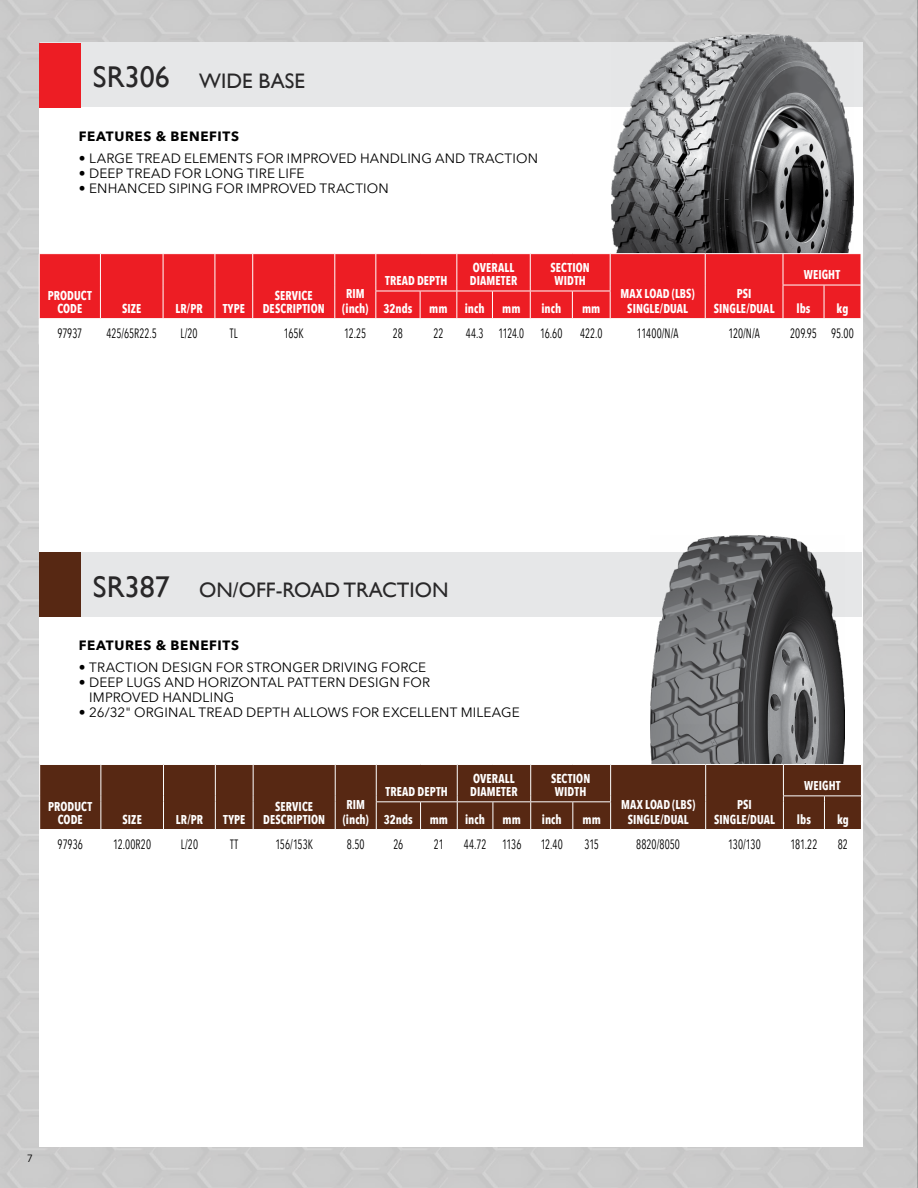
<style>
.page{position:relative;width:918px;height:1188px;background:#cbcbcb}
.page>*{position:absolute;margin:0;border:0;box-sizing:border-box;transform-origin:0 0}
.t1{font:21px "Gill Sans";color:#292829}
.t2{font:13.5px/15px "Avenir Next";letter-spacing:.01em;color:#000}
.t3{font:13.5px "Avenir Next Condensed";letter-spacing:-.005em;color:#000;scale:.8 1}
.t4{font:700 13.5px "Avenir Next";letter-spacing:.05em;color:#000}
.t5{font:13.5px "Avenir Next Condensed";letter-spacing:-.04em;color:#000;scale:.8 1}
.t6{font:700 12.75px/12.6px "Avenir Next Condensed";letter-spacing:.01em;color:#fff;text-align:center;scale:.9 1}
.t7{font:10.5px "Avenir";color:#000}
.s1{font-size:30px}
</style>
<div class="page">
<div style="left:39px;top:122px;width:823px;height:1026px;background:#fff"></div>
<div style="left:39px;top:44px;width:823px;height:296px;background:#fff"></div>
<div style="left:40px;top:43px;width:822px;height:64px;background:#e6e7e8"></div>
<div style="left:39px;top:43px;width:42px;height:64px;background:#ed1d24"></div>
<img style="left:611px;top:34px;width:243px;height:219px">
<div style="left:40px;top:552px;width:822px;height:65px;background:#e6e7e8"></div>
<div style="left:39px;top:552px;width:42px;height:65px;background:#572813"></div>
<div style="left:40px;top:254px;width:821px;height:31px;background:#ed1d24"></div>
<hr style="left:100px;top:254px;width:1px;height:31px;background:#fff">
<hr style="left:163px;top:254px;width:1px;height:31px;background:#fff">
<hr style="left:215px;top:254px;width:1px;height:31px;background:#fff">
<hr style="left:252px;top:254px;width:1px;height:31px;background:#fff">
<hr style="left:334px;top:254px;width:1px;height:31px;background:#fff">
<hr style="left:375px;top:254px;width:1px;height:31px;background:#fff">
<hr style="left:456px;top:254px;width:1px;height:31px;background:#fff">
<hr style="left:530px;top:254px;width:1px;height:31px;background:#fff">
<hr style="left:610px;top:254px;width:1px;height:31px;background:#fff">
<hr style="left:705px;top:254px;width:1px;height:31px;background:#fff">
<hr style="left:783px;top:254px;width:1px;height:31px;background:#fff">
<svg style="left:39px;top:285px;width:822px;height:34px;background:#ee2a30"></svg>
<img style="left:650px;top:535px;width:195px;height:229px">
<div style="left:40px;top:765px;width:821px;height:31px;background:#572813"></div>
<hr style="left:100px;top:765px;width:1px;height:31px;background:#fff">
<hr style="left:163px;top:765px;width:1px;height:31px;background:#fff">
<hr style="left:215px;top:765px;width:1px;height:31px;background:#fff">
<hr style="left:253px;top:765px;width:1px;height:31px;background:#fff">
<hr style="left:335px;top:765px;width:1px;height:31px;background:#fff">
<hr style="left:376px;top:765px;width:1px;height:31px;background:#fff">
<hr style="left:457px;top:765px;width:1px;height:31px;background:#fff">
<hr style="left:530px;top:765px;width:1px;height:31px;background:#fff">
<hr style="left:610px;top:765px;width:1px;height:31px;background:#fff">
<hr style="left:705px;top:765px;width:1px;height:31px;background:#fff">
<hr style="left:783px;top:765px;width:1px;height:31px;background:#fff">
<svg style="left:39px;top:796px;width:823px;height:34px;background:#603420"></svg>
<h1 class="t1" style="left:93px;top:68px;width:213px"><span class="s1">SR306</span> WIDE BASE</h1>
<p class="t4" style="left:79px;top:125px;width:162px">FEATURES &amp; BENEFITS</p>
<p class="t2" style="left:79px;top:150px;width:461px">• LARGE TREAD ELEMENTS FOR IMPROVED HANDLING AND TRACTION</p>
<p class="t2" style="left:79px;top:165px;width:227px">• DEEP TREAD FOR LONG TIRE LIFE</p>
<p class="t2" style="left:79px;top:180px;width:311px">• ENHANCED SIPING FOR IMPROVED TRACTION</p>
<p class="t6" style="left:385px;top:274px;width:71px">TREAD DEPTH</p>
<p class="t6" style="left:470px;top:262px;width:54px;text-align:left">OVERALL<br>DIAMETER</p>
<p class="t6" style="left:551px;top:262px;width:45px">SECTION<br>WIDTH</p>
<p class="t6" style="left:804px;top:268px;width:42px">WEIGHT</p>
<p class="t6" style="left:48px;top:289px;width:51px">PRODUCT<br>CODE</p>
<p class="t6" style="left:122px;top:302px;width:23px">SIZE</p>
<p class="t6" style="left:175px;top:302px;width:32px">LR/PR</p>
<p class="t6" style="left:223px;top:302px;width:26px">TYPE</p>
<p class="t6" style="left:263px;top:289px;width:70px">SERVICE<br>DESCRIPTION</p>
<p class="t6" style="left:342px;top:286px;width:30px;line-height:14.7px;text-align:left">RIM (inch)</p>
<p class="t6" style="left:621px;top:286px;width:84px;line-height:14.7px">MAX LOAD (LBS)<br>SINGLE/DUAL</p>
<p class="t6" style="left:714px;top:286px;width:69px;line-height:14.7px">PSI<br>SINGLE/DUAL</p>
<p class="t6" style="left:383px;top:302px;width:34px">32nds</p>
<p class="t6" style="left:429px;top:302px;width:22px">mm</p>
<p class="t6" style="left:465px;top:302px;width:24px">inch</p>
<p class="t6" style="left:502px;top:302px;width:22px">mm</p>
<p class="t6" style="left:541px;top:302px;width:24px">inch</p>
<p class="t6" style="left:582px;top:302px;width:22px">mm</p>
<p class="t6" style="left:797px;top:302px;width:17px">lbs</p>
<p class="t6" style="left:837px;top:302px;width:15px">kg</p>
<p class="t3" style="left:57px;top:322px;width:33px">97937</p>
<p class="t3" style="left:107px;top:322px;width:65px">425/65R22.5</p>
<p class="t3" style="left:180px;top:322px;width:23px">L/20</p>
<p class="t3" style="left:230px;top:322px;width:11px">TL</p>
<p class="t3" style="left:284px;top:322px;width:26px">165K</p>
<p class="t3" style="left:344px;top:322px;width:29px">12.25</p>
<p class="t3" style="left:393px;top:322px;width:14px">28</p>
<p class="t3" style="left:433px;top:322px;width:14px">22</p>
<p class="t5" style="left:466px;top:322px;width:123px">44.3 1124.0 16.60</p>
<p class="t3" style="left:580px;top:322px;width:29px">422.0</p>
<p class="t3" style="left:637px;top:322px;width:53px">11400/N/A</p>
<p class="t3" style="left:728px;top:322px;width:41px">120/N/A</p>
<p class="t3" style="left:790px;top:322px;width:81px">209.95 95.00</p>
<h1 class="t1" style="left:93px;top:578px;width:357px"><span class="s1">SR387</span> ON/OFF-ROAD TRACTION</h1>
<p class="t4" style="left:79px;top:634px;width:162px">FEATURES &amp; BENEFITS</p>
<p class="t2" style="left:79px;top:659px;width:349px">• TRACTION DESIGN FOR STRONGER DRIVING FORCE</p>
<p class="t2" style="left:89px;top:674px;width:342px;text-indent:-11px">• DEEP LUGS AND HORIZONTAL PATTERN DESIGN FOR<br>IMPROVED HANDLING</p>
<p class="t2" style="left:79px;top:704px;width:442px">• 26/32" ORGINAL TREAD DEPTH ALLOWS FOR EXCELLENT MILEAGE</p>
<p class="t6" style="left:386px;top:785px;width:71px">TREAD DEPTH</p>
<p class="t6" style="left:470px;top:772px;width:54px;text-align:left">OVERALL<br>DIAMETER</p>
<p class="t6" style="left:551px;top:772px;width:45px">SECTION<br>WIDTH</p>
<p class="t6" style="left:804px;top:779px;width:42px">WEIGHT</p>
<p class="t6" style="left:48px;top:800px;width:51px">PRODUCT<br>CODE</p>
<p class="t6" style="left:123px;top:813px;width:23px">SIZE</p>
<p class="t6" style="left:176px;top:813px;width:32px">LR/PR</p>
<p class="t6" style="left:223px;top:813px;width:26px">TYPE</p>
<p class="t6" style="left:263px;top:800px;width:70px">SERVICE<br>DESCRIPTION</p>
<p class="t6" style="left:343px;top:797px;width:30px;line-height:14.7px;text-align:left">RIM (inch)</p>
<p class="t6" style="left:621px;top:797px;width:84px;line-height:14.7px">MAX LOAD (LBS)<br>SINGLE/DUAL</p>
<p class="t6" style="left:714px;top:797px;width:69px;line-height:14.7px">PSI<br>SINGLE/DUAL</p>
<p class="t6" style="left:384px;top:813px;width:34px">32nds</p>
<p class="t6" style="left:430px;top:813px;width:22px">mm</p>
<p class="t6" style="left:465px;top:813px;width:24px">inch</p>
<p class="t6" style="left:503px;top:813px;width:22px">mm</p>
<p class="t6" style="left:542px;top:813px;width:24px">inch</p>
<p class="t6" style="left:583px;top:813px;width:22px">mm</p>
<p class="t6" style="left:797px;top:813px;width:17px">lbs</p>
<p class="t6" style="left:837px;top:813px;width:15px">kg</p>
<p class="t3" style="left:58px;top:833px;width:33px">97936</p>
<p class="t3" style="left:113px;top:833px;width:49px">12.00R20</p>
<p class="t3" style="left:181px;top:833px;width:23px">L/20</p>
<p class="t3" style="left:230px;top:833px;width:12px">TT</p>
<p class="t3" style="left:275px;top:833px;width:49px">156/153K</p>
<p class="t3" style="left:347px;top:833px;width:24px">8.50</p>
<p class="t3" style="left:393px;top:833px;width:14px">26</p>
<p class="t3" style="left:434px;top:833px;width:14px">21</p>
<p class="t3" style="left:464px;top:833px;width:74px">44.72 1136</p>
<p class="t3" style="left:541px;top:833px;width:29px">12.40</p>
<p class="t3" style="left:584px;top:833px;width:20px">315</p>
<p class="t3" style="left:636px;top:833px;width:56px">8820/8050</p>
<p class="t3" style="left:728px;top:833px;width:42px">130/130</p>
<p class="t3" style="left:790px;top:833px;width:35px">181.22</p>
<p class="t3" style="left:838px;top:833px;width:14px">82</p>
<p class="t7" style="left:27px;top:1152px;width:7px">7</p>
</div>
